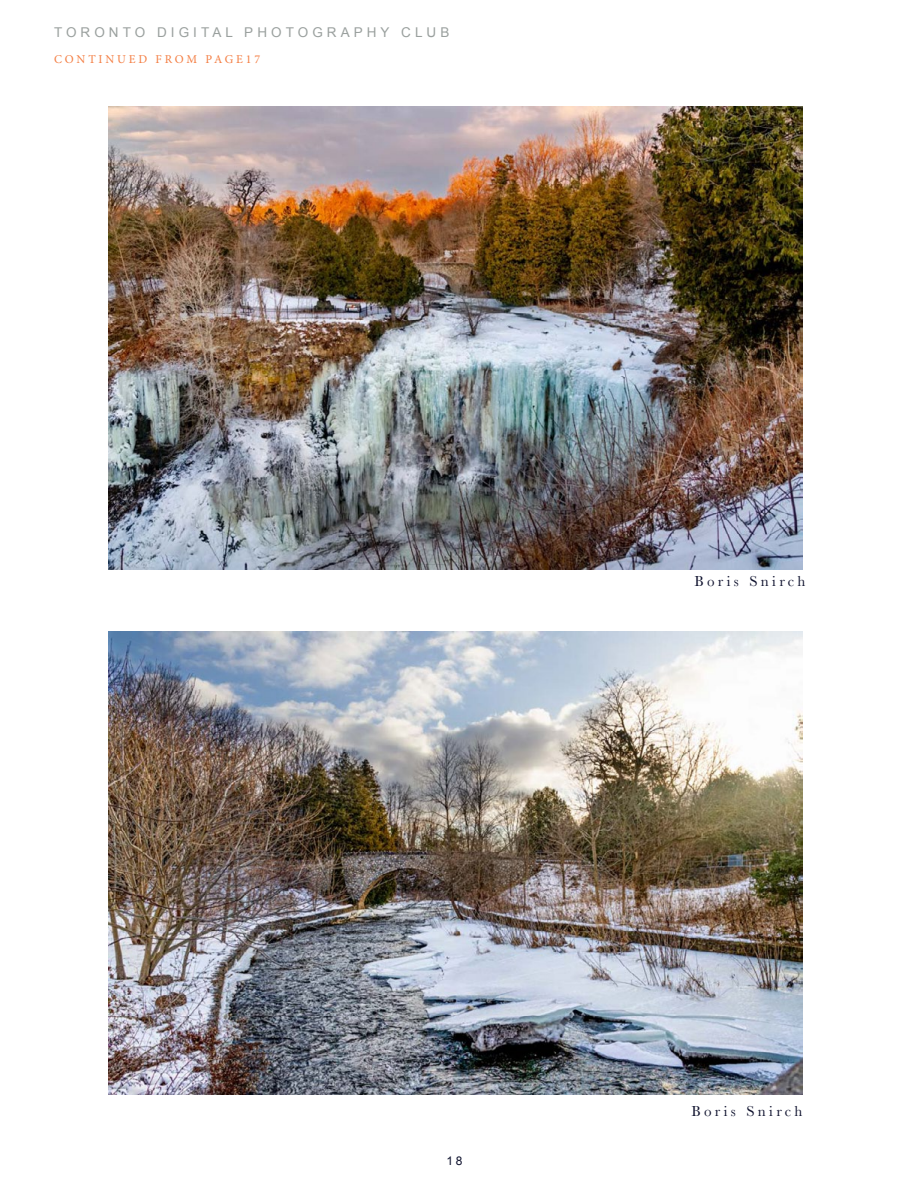
<style>
.page{position:relative;width:918px;height:1188px;background:#fff}
.page>*{position:absolute;margin:0;border:0;box-sizing:border-box;transform-origin:0 0}
.t1{font:15px "Baskerville";letter-spacing:.225em;color:#0f122e}
.t2{font:13.5px "Arial";letter-spacing:.3em;color:#9aa09e}
.t3{font:12px "Minion Pro";letter-spacing:.235em;color:#f47e43}
.t4{font:12px "Arial";color:#0f122e}
</style>
<div class="page">
<img style="left:108px;top:107px;width:694px;height:463px">
<img style="left:108px;top:632px;width:694px;height:463px">
<p class="t2" style="left:54px;top:24px;width:397px">TORONTO DIGITAL PHOTOGRAPHY CLUB</p>
<p class="t3" style="left:54px;top:51px;width:208px">CONTINUED FROM PAGE17</p>
<p class="t4" style="left:447px;top:1153px;width:18px">18</p>
<p class="t1" style="left:694px;top:572px;width:113px">Boris Snirch</p>
<p class="t1" style="left:691px;top:1102px;width:113px">Boris Snirch</p>
</div>
